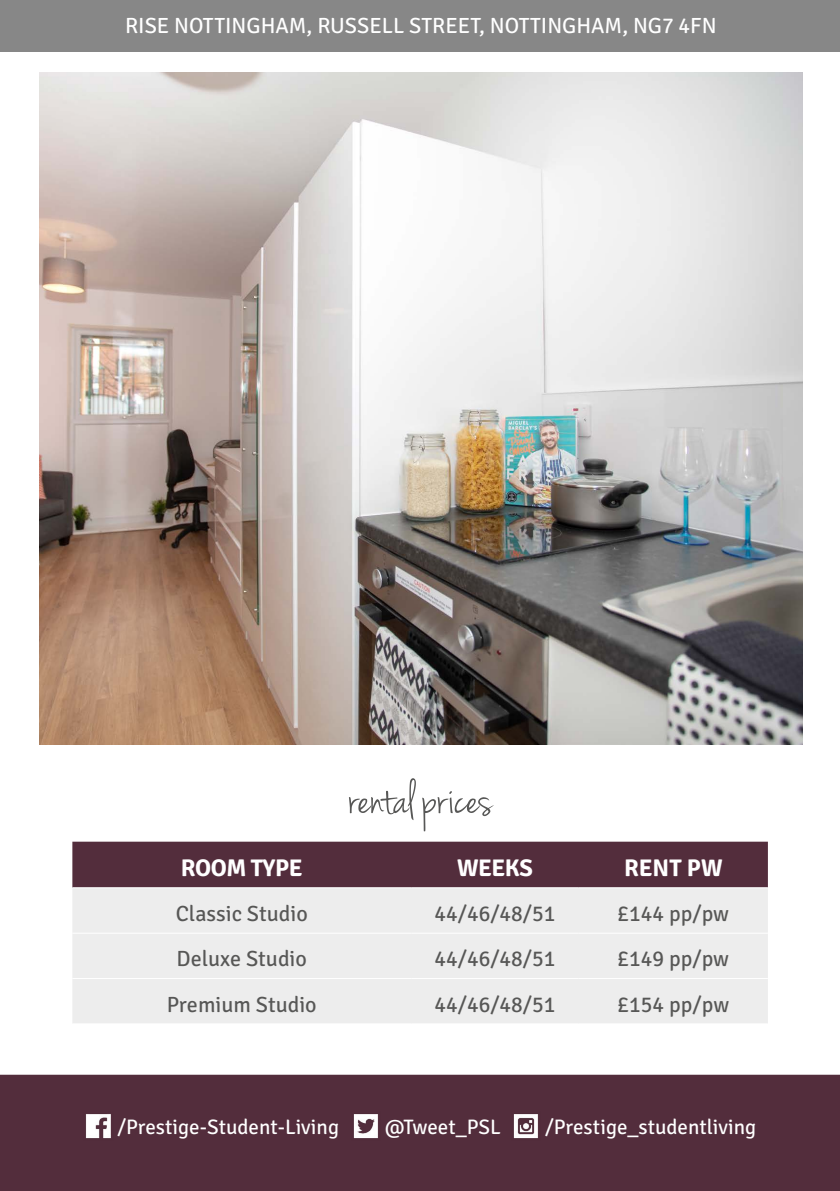
<style>
.page{position:relative;width:840px;height:1191px;background:#fff}
.page>*{position:absolute;margin:0;border:0;box-sizing:border-box;transform-origin:0 0}
.t1{font:50px "Jenna Sue";color:#575756}
.t2{font:700 24.2px "Signika Negative";letter-spacing:-.02em;color:#fff}
.t3{font:22px "Signika Negative";color:#575756}
.t4{font:22px "Signika Negative";color:#fff}
.t5{font:21px "Signika Negative";color:#fff}
</style>
<div class="page">
<div style="left:0;top:1074px;width:839px;height:117px;background:#532d3c"></div>
<img style="left:84px;top:1111px;width:29px;height:29px">
<img style="left:351px;top:1111px;width:29px;height:29px">
<img style="left:511px;top:1111px;width:29px;height:29px">
<div style="left:0;top:0;width:839px;height:51px;background:#878787"></div>
<div style="left:72px;top:841px;width:695px;height:46px;background:#532d3c"></div>
<div style="left:72px;top:888px;width:695px;height:135px;background:#ededed"></div>
<hr style="left:72px;top:932px;width:339px;height:1px;background:#fff">
<hr style="left:411px;top:932px;width:167px;height:1px;background:#fff">
<hr style="left:578px;top:932px;width:189px;height:1px;background:#fff">
<hr style="left:72px;top:978px;width:339px;height:1px;background:#fff">
<hr style="left:411px;top:978px;width:167px;height:1px;background:#fff">
<hr style="left:578px;top:978px;width:189px;height:1px;background:#fff">
<img style="left:39px;top:72px;width:763px;height:672px">
<p class="t4" style="left:125px;top:13px;width:592px">RISE NOTTINGHAM, RUSSELL STREET, NOTTINGHAM, NG7 4FN</p>
<h1 class="t1" style="left:347px;top:769px;width:146px">rental prices</h1>
<p class="t2" style="left:181px;top:853px;width:123px">ROOM TYPE</p>
<p class="t2" style="left:457px;top:853px;width:77px">WEEKS</p>
<p class="t2" style="left:623px;top:853px;width:100px">RENT PW</p>
<p class="t3" style="left:176px;top:901px;width:133px">Classic Studio</p>
<p class="t3" style="left:434px;top:901px;width:122px">44/46/48/51</p>
<p class="t3" style="left:617px;top:901px;width:113px">£144 pp/pw</p>
<p class="t3" style="left:176px;top:946px;width:132px">Deluxe Studio</p>
<p class="t3" style="left:434px;top:946px;width:122px">44/46/48/51</p>
<p class="t3" style="left:617px;top:946px;width:113px">£149 pp/pw</p>
<p class="t3" style="left:167px;top:991px;width:151px">Premium Studio</p>
<p class="t3" style="left:434px;top:991px;width:122px">44/46/48/51</p>
<p class="t3" style="left:617px;top:991px;width:113px">£154 pp/pw</p>
<p class="t5" style="left:117px;top:1115px;width:223px">/Prestige-Student-Living</p>
<p class="t5" style="left:384px;top:1115px;width:118px">@Tweet_PSL</p>
<p class="t5" style="left:545px;top:1115px;width:212px">/Prestige_studentliving</p>
</div>
